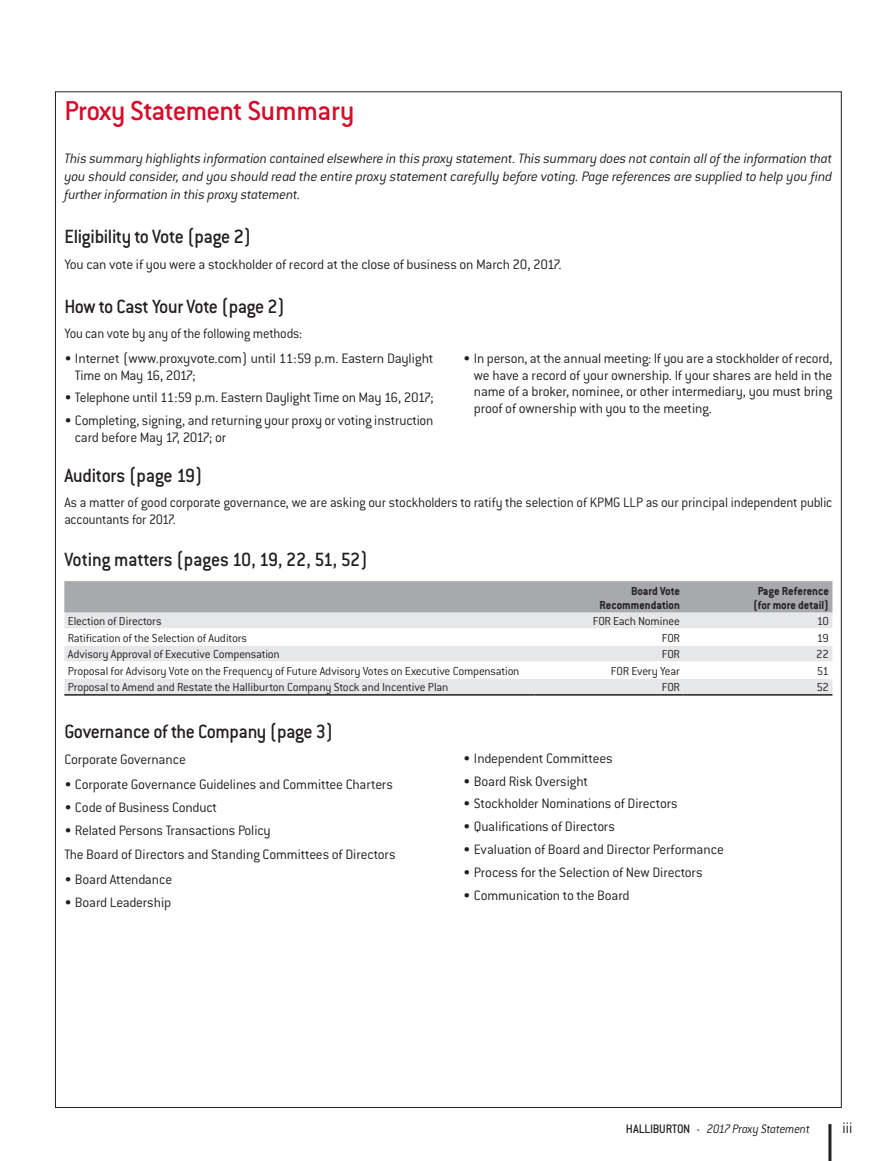
<style>
.page{position:relative;width:891px;height:1161px;background:#fff}
.page>*{position:absolute;margin:0;border:0;box-sizing:border-box;transform-origin:0 0}
.titre2_statement_pxy{font:500 30px "Conduit ITC Std";letter-spacing:-.025em;color:#d30d2b}
.titre4{font:500 21px "Conduit ITC Std";letter-spacing:-.02em;color:#231f20;scale:.95 1}
.t1{font:300 16.5px "Conduit ITC Std";color:#231f20;scale:.95 1}
.p_solidaire{font:300 15px/16.5px "Conduit ITC Std";letter-spacing:-.015em;color:#231f20}
.p_ital{font:italic 300 15px/18px "Conduit ITC Std";letter-spacing:-.015em;color:#231f20;text-align:justify}
.p_solidaire-2{font:300 15px/16.5px "Conduit ITC Std";letter-spacing:-.015em;color:#231f20;scale:.96 1}
.p_solidaire-3{font:300 15px "Conduit ITC Std";letter-spacing:-.015em;color:#231f20;scale:.95 1}
.t2{font:italic 300 13.5px "Conduit ITC Std";letter-spacing:-.02em;color:#231f20;scale:.95 1}
.tab_courant_g{font:300 12.75px "Conduit ITC Std";letter-spacing:-.015em;color:#231f20}
.tab_tetiere{font:700 12.75px "Conduit ITC Std";color:#231f20;scale:.95 1}
.tab_courant{font:300 12.75px "Conduit ITC Std";letter-spacing:-.02em;color:#231f20}
.s1{font-weight:500;font-style:normal}
</style>
<div class="page">
<hr style="left:828px;top:1124px;width:3px;height:37px;background:#231f20">
<div style="left:64px;top:581px;width:768px;height:32px;background:#a8a9ad"></div>
<svg style="left:64px;top:613px;width:768px;height:81px;fill:#e6e7e9"></svg>
<hr style="left:64px;top:694px;width:471px;height:2px;background:#231f20">
<hr style="left:535px;top:694px;width:148px;height:2px;background:#231f20">
<hr style="left:683px;top:694px;width:149px;height:2px;background:#231f20">
<hr style="left:64px;top:628px;width:471px;height:1px;background:#fff">
<hr style="left:64px;top:645px;width:471px;height:1px;background:#fff">
<hr style="left:64px;top:661px;width:471px;height:1px;background:#fff">
<hr style="left:535px;top:628px;width:148px;height:1px;background:#fff">
<hr style="left:535px;top:645px;width:148px;height:1px;background:#fff">
<hr style="left:535px;top:661px;width:148px;height:1px;background:#fff">
<hr style="left:683px;top:628px;width:149px;height:1px;background:#fff">
<hr style="left:683px;top:645px;width:149px;height:1px;background:#fff">
<hr style="left:683px;top:661px;width:149px;height:1px;background:#fff">
<hr style="left:64px;top:678px;width:471px;height:1px;background:#fff">
<hr style="left:535px;top:678px;width:148px;height:1px;background:#fff">
<hr style="left:683px;top:678px;width:149px;height:1px;background:#fff">
<p class="titre2_statement_pxy" style="left:64px;top:92px;width:292px">Proxy Statement Summary</p>
<p class="p_ital" style="left:64px;top:149px;width:770px">This summary highlights information contained elsewhere in this proxy statement. This summary does not contain all of the information that you should consider, and you should read the entire proxy statement carefully before voting. Page references are supplied to help you find further information in this proxy statement.</p>
<p class="titre4" style="left:64px;top:224px;width:199px">Eligibility to Vote (page 2)</p>
<p class="p_solidaire" style="left:64px;top:256px;width:499px">You can vote if you were a stockholder of record at the close of business on March 20, 2017.</p>
<p class="titre4" style="left:64px;top:294px;width:234px">How to Cast Your Vote (page 2)</p>
<p class="p_solidaire-3" style="left:64px;top:324px;width:252px">You can vote by any of the following methods:</p>
<p class="p_solidaire" style="left:75px;top:350px;width:360px;text-indent:-11px">• Internet (www.proxyvote.com) until 11:59 p.m. Eastern Daylight<br>Time on May 16, 2017;</p>
<p class="p_solidaire" style="left:64px;top:389px;width:371px">• Telephone until 11:59 p.m. Eastern Daylight Time on May 16, 2017;</p>
<p class="p_solidaire" style="left:75px;top:412px;width:360px;text-indent:-11px">• Completing, signing, and returning your proxy or voting instruction card before May 17, 2017; or</p>
<p class="p_solidaire" style="left:474px;top:350px;width:360px;text-align:justify;text-indent:-11px">• In person, at the annual meeting: If you are a stockholder of record, we have a record of your ownership. If your shares are held in the name of a broker, nominee, or other intermediary, you must bring proof of ownership with you to the meeting.</p>
<p class="titre4" style="left:64px;top:463px;width:147px">Auditors (page 19)</p>
<p class="p_solidaire-2" style="left:64px;top:494px;width:802px">As a matter of good corporate governance, we are asking our stockholders to ratify the selection of KPMG LLP as our principal independent public accountants for 2017.</p>
<p class="titre4" style="left:64px;top:547px;width:321px">Voting matters (pages 10, 19, 22, 51, 52)</p>
<p class="tab_tetiere" style="left:631px;top:583px;width:53px">Board Vote</p>
<p class="tab_tetiere" style="left:600px;top:598px;width:86px">Recommendation</p>
<p class="tab_tetiere" style="left:758px;top:583px;width:77px">Page Reference</p>
<p class="tab_tetiere" style="left:753px;top:598px;width:81px">(for more detail)</p>
<p class="tab_courant_g" style="left:68px;top:614px;width:95px">Election of Directors</p>
<p class="tab_courant" style="left:593px;top:614px;width:89px">FOR Each Nominee</p>
<p class="tab_courant" style="left:817px;top:614px;width:14px">10</p>
<p class="tab_courant_g" style="left:68px;top:630px;width:181px">Ratification of the Selection of Auditors</p>
<p class="tab_courant" style="left:662px;top:630px;width:20px">FOR</p>
<p class="tab_courant" style="left:817px;top:630px;width:14px">19</p>
<p class="tab_courant_g" style="left:68px;top:647px;width:214px">Advisory Approval of Executive Compensation</p>
<p class="tab_courant" style="left:662px;top:647px;width:20px">FOR</p>
<p class="tab_courant" style="left:816px;top:647px;width:15px">22</p>
<p class="tab_courant_g" style="left:68px;top:663px;width:453px">Proposal for Advisory Vote on the Frequency of Future Advisory Votes on Executive Compensation</p>
<p class="tab_courant" style="left:611px;top:663px;width:71px">FOR Every Year</p>
<p class="tab_courant" style="left:817px;top:663px;width:14px">51</p>
<p class="tab_courant_g" style="left:68px;top:680px;width:382px">Proposal to Amend and Restate the Halliburton Company Stock and Incentive Plan</p>
<p class="tab_courant" style="left:662px;top:680px;width:20px">FOR</p>
<p class="tab_courant" style="left:816px;top:680px;width:14px">52</p>
<p class="titre4" style="left:64px;top:718px;width:285px">Governance of the Company (page 3)</p>
<p class="p_solidaire" style="left:64px;top:751px;width:123px">Corporate Governance</p>
<p class="p_solidaire" style="left:64px;top:776px;width:330px">• Corporate Governance Guidelines and Committee Charters</p>
<p class="p_solidaire" style="left:64px;top:799px;width:154px">• Code of Business Conduct</p>
<p class="p_solidaire" style="left:64px;top:822px;width:208px">• Related Persons Transactions Policy</p>
<p class="p_solidaire" style="left:64px;top:846px;width:333px">The Board of Directors and Standing Committees of Directors</p>
<p class="p_solidaire" style="left:64px;top:871px;width:109px">• Board Attendance</p>
<p class="p_solidaire" style="left:64px;top:894px;width:108px">• Board Leadership</p>
<p class="p_solidaire" style="left:463px;top:749px;width:151px">• Independent Committees</p>
<p class="p_solidaire" style="left:463px;top:772px;width:126px">• Board Risk Oversight</p>
<p class="p_solidaire" style="left:463px;top:795px;width:216px">• Stockholder Nominations of Directors</p>
<p class="p_solidaire" style="left:463px;top:818px;width:153px">• Qualifications of Directors</p>
<p class="p_solidaire" style="left:463px;top:841px;width:262px">• Evaluation of Board and Director Performance</p>
<p class="p_solidaire" style="left:463px;top:864px;width:241px">• Process for the Selection of New Directors</p>
<p class="p_solidaire" style="left:463px;top:887px;width:168px">• Communication to the Board</p>
<p class="t2" style="left:626px;top:1121px;width:195px"><span class="s1">HALLIBURTON</span> - 2017 Proxy Statement</p>
<p class="t1" style="left:843px;top:1118px;width:12px">iii</p>
</div>
